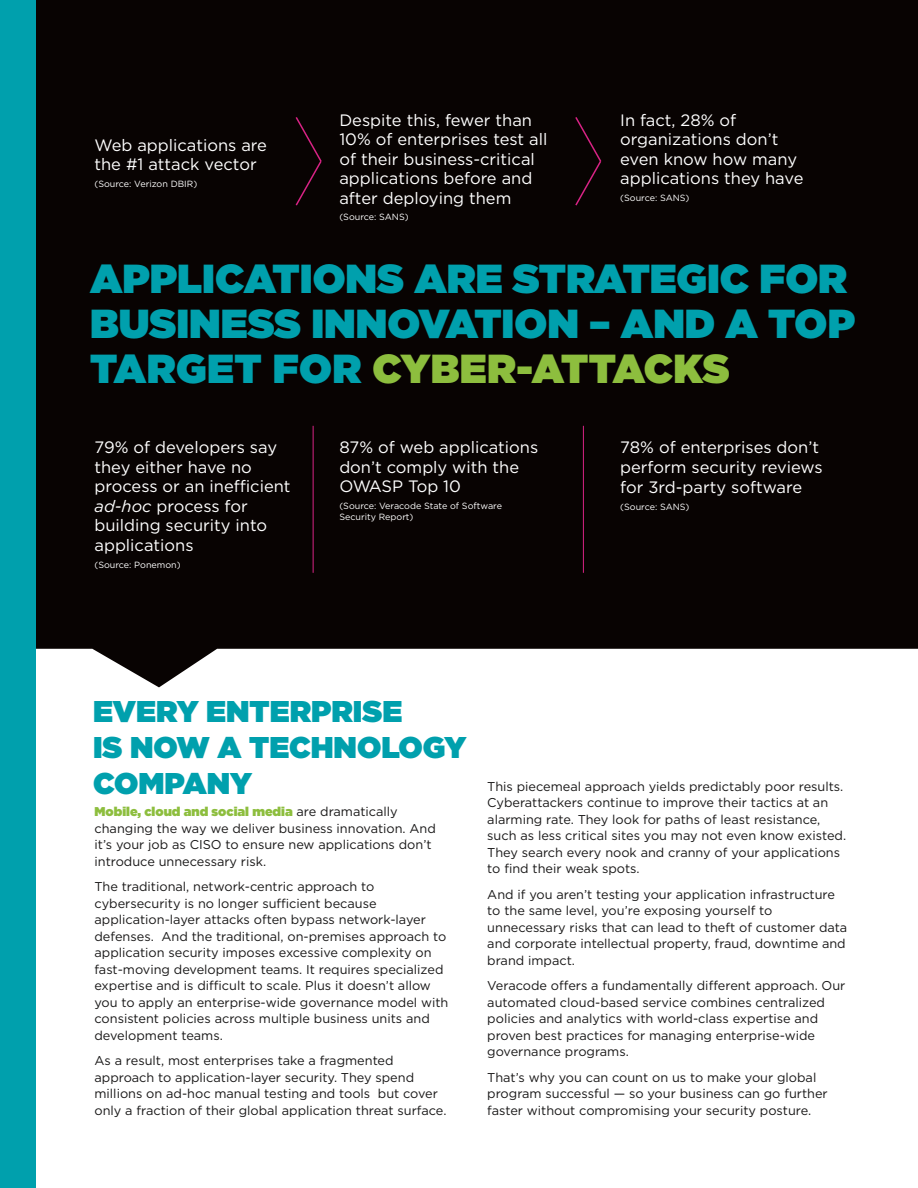
<style>
.page{position:relative;width:918px;height:1188px;background:#fff}
.page>*{position:absolute;margin:0;border:0;box-sizing:border-box;transform-origin:0 0}
.Callout1{font:900 40.5px/45px "Gotham";color:#00a0ad}
.Section_headline{font:900 30px "Gotham";color:#00a0ad}
.Text{font:16.5px/19.5px "Gotham";color:#fff}
.source{font:16.5px/19.5px "Gotham";color:#fff}
.Larger_graf_w_o_inde{font:12.75px/16.5px "Gotham";color:#181717}
.source-2{font:9px/10.8px "Gotham";color:#fff}
.Text-2{font:9px "Gotham";color:#fff}
.s1{color:#8dbe3e}
.s2{font-style:italic}
.s3{font-weight:900;color:#8dbe3e}
</style>
<div class="page">
<div style="left:35px;top:0;width:883px;height:687px;background:#080302"></div>
<svg style="left:294px;top:115px;width:29px;height:92px;background:#130409"></svg>
<svg style="left:574px;top:115px;width:29px;height:92px;background:#130409"></svg>
<div style="left:0;top:0;width:35px;height:1188px;background:#00a0ad"></div>
<hr style="left:313px;top:426px;width:1px;height:147px;background:#d82385">
<hr style="left:583px;top:426px;width:1px;height:147px;background:#d82385">
<p class="Text" style="left:94px;top:135px;width:174px">Web applications are the #1 attack vector</p>
<p class="source-2" style="left:94px;top:178px;width:104px">(Source: Verizon DBIR)</p>
<p class="Text" style="left:339px;top:110px;width:210px">Despite this, fewer than<br>10% of enterprises test all of their business-critical applications before and after deploying them</p>
<p class="Text-2" style="left:339px;top:212px;width:71px">(Source: SANS)</p>
<p class="Text" style="left:620px;top:110px;width:185px">In fact, 28% of organizations don’t even know how many applications they have</p>
<p class="source-2" style="left:620px;top:193px;width:71px">(Source: SANS)</p>
<p class="Callout1" style="left:90px;top:256px;width:767px">APPLICATIONS ARE STRATEGIC FOR<br>BUSINESS INNOVATION – AND A TOP<br>TARGET FOR <span class="s1">CYBER-ATTACKS</span></p>
<p class="source" style="left:94px;top:438px;width:198px">79% of developers say they either have no process or an inefficient <span class="s2">ad-hoc</span> process for building security into applications</p>
<p class="source-2" style="left:94px;top:559px;width:88px">(Source: Ponemon)</p>
<p class="Text" style="left:339px;top:438px;width:200px">87% of web applications don’t comply with the<br>OWASP Top 10</p>
<p class="source-2" style="left:339px;top:500px;width:164px">(Source: Veracode State of Software<br>Security Report)</p>
<p class="Text" style="left:620px;top:437px;width:204px">78% of enterprises don’t perform security reviews for 3rd-party software</p>
<p class="source-2" style="left:620px;top:501px;width:71px">(Source: SANS)</p>
<p class="Section_headline" style="left:93px;top:690px;width:311px">EVERY ENTERPRISE</p>
<p class="Section_headline" style="left:93px;top:726px;width:375px">IS NOW A TECHNOLOGY</p>
<p class="Section_headline" style="left:93px;top:762px;width:161px">COMPANY</p>
<p class="Larger_graf_w_o_inde" style="left:487px;top:778px;width:360px">This piecemeal approach yields predictably poor results.<br>Cyberattackers continue to improve their tactics at an alarming rate. They look for paths of least resistance, such as less critical sites you may not even know existed.<br>They search every nook and cranny of your applications to find their weak spots.</p>
<p class="Larger_graf_w_o_inde" style="left:487px;top:886px;width:362px">And if you aren’t testing your application infrastructure to the same level, you’re exposing yourself to unnecessary risks that can lead to theft of customer data and corporate intellectual property, fraud, downtime and brand impact.</p>
<p class="Larger_graf_w_o_inde" style="left:487px;top:977px;width:360px">Veracode offers a fundamentally different approach. Our automated cloud-based service combines centralized policies and analytics with world-class expertise and proven best practices for managing enterprise-wide governance programs.</p>
<p class="Larger_graf_w_o_inde" style="left:487px;top:1069px;width:342px">That’s why you can count on us to make your global program successful — so your business can go further faster without compromising your security posture.</p>
<p class="Larger_graf_w_o_inde" style="left:94px;top:803px;width:343px"><span class="s3">Mobile, cloud and social media</span> are dramatically changing the way we deliver business innovation. And it’s your job as CISO to ensure new applications don’t introduce unnecessary risk.</p>
<p class="Larger_graf_w_o_inde" style="left:94px;top:878px;width:355px">The traditional, network-centric approach to cybersecurity is no longer sufficient because application-layer attacks often bypass network-layer defenses. And the traditional, on-premises approach to application security imposes excessive complexity on fast-moving development teams. It requires specialized expertise and is difficult to scale. Plus it doesn’t allow you to apply an enterprise-wide governance model with consistent policies across multiple business units and development teams.</p>
<p class="Larger_graf_w_o_inde" style="left:94px;top:1052px;width:353px">As a result, most enterprises take a fragmented approach to application-layer security. They spend millions on ad-hoc manual testing and tools but cover only a fraction of their global application threat surface.</p>
</div>
